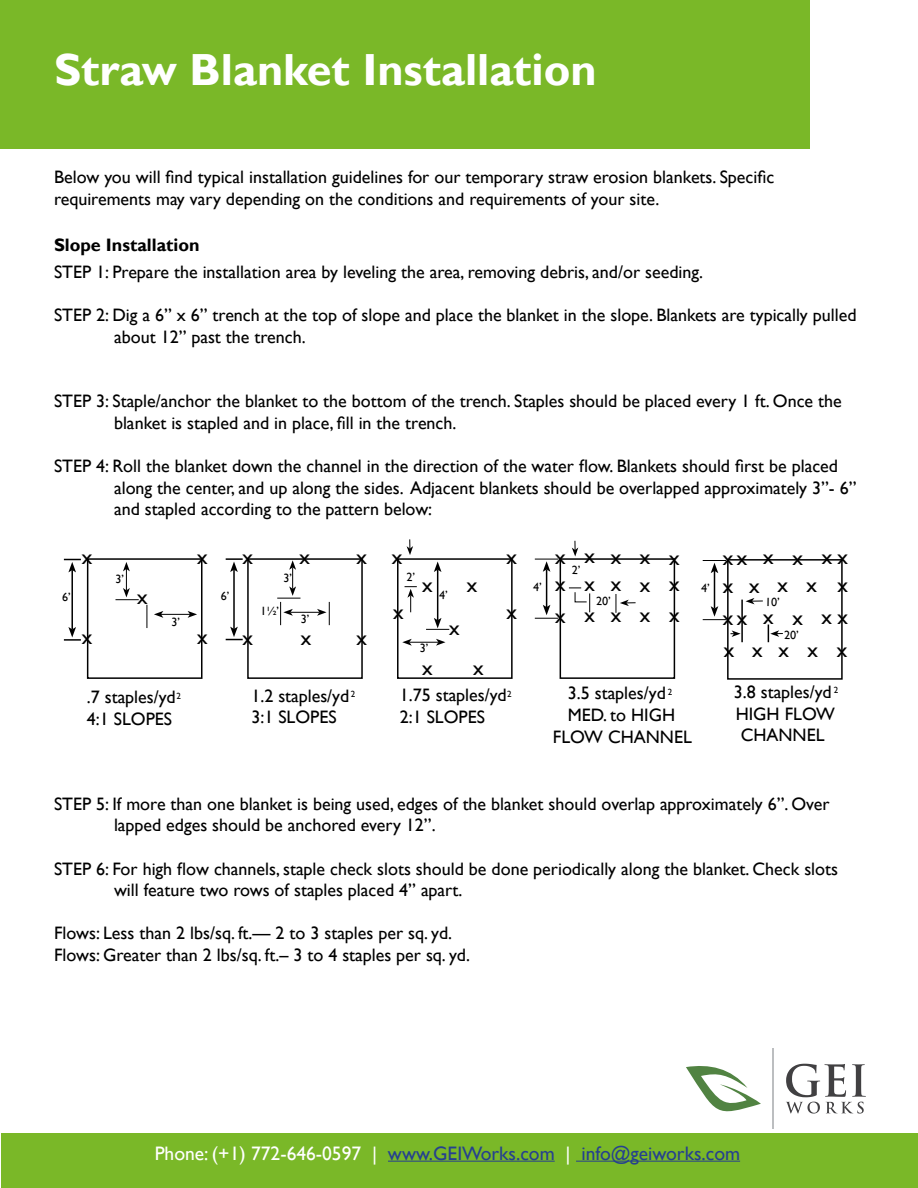
<style>
.page{position:relative;width:918px;height:1188px;background:#fff}
.page>*{position:absolute;margin:0;border:0;box-sizing:border-box;transform-origin:0 0}
.t1{font:700 45px "Gill Sans";color:#fff}
.t2{font:21px/27.5px "Gill Sans";letter-spacing:.845em;color:#000}
.t3{font:21px/33.2px "Gill Sans";letter-spacing:.75em;color:#000}
.t4{font:21px/26.8px "Gill Sans";letter-spacing:.885em;color:#000}
.t5{font:19.5px "Gill Sans";color:#25408f}
.t6{font:18px/21.6px "Gill Sans";color:#000}
.t7{font:700 18px "Gill Sans";color:#000}
.t8{font:12px "Gill Sans";color:#000}
.t9{font:9px "Gill Sans";color:#000}
.s1{color:#fff}
</style>
<div class="page">
<div style="left:0;top:0;width:810px;height:149px;background:#7ab828"></div>
<div style="left:87px;top:558px;width:115px;height:121px;border:2px solid #000"></div>
<hr style="left:71px;top:570px;width:2px;height:59px;background:#000">
<div style="left:247px;top:558px;width:116px;height:121px;border:2px solid #000"></div>
<div style="left:397px;top:558px;width:116px;height:121px;border:2px solid #000"></div>
<div style="left:560px;top:558px;width:115px;height:121px;border:2px solid #000"></div>
<svg style="left:64px;top:559px;width:17px;height:13px"></svg>
<svg style="left:64px;top:627px;width:17px;height:14px"></svg>
<svg style="left:116px;top:562px;width:23px;height:38px"></svg>
<svg style="left:147px;top:605px;width:1px;height:23px"></svg>
<svg style="left:154px;top:611px;width:43px;height:7px"></svg>
<hr style="left:233px;top:570px;width:2px;height:59px;background:#000">
<svg style="left:226px;top:558px;width:17px;height:14px"></svg>
<svg style="left:226px;top:627px;width:17px;height:13px"></svg>
<svg style="left:277px;top:560px;width:53px;height:65px"></svg>
<hr style="left:437px;top:570px;width:1px;height:50px;background:#000">
<svg style="left:434px;top:562px;width:8px;height:10px"></svg>
<svg style="left:426px;top:618px;width:23px;height:12px"></svg>
<svg style="left:402px;top:639px;width:43px;height:7px"></svg>
<svg style="left:407px;top:539px;width:6px;height:16px"></svg>
<hr style="left:546px;top:569px;width:1px;height:38px;background:#000">
<svg style="left:535px;top:605px;width:23px;height:14px"></svg>
<svg style="left:535px;top:559px;width:23px;height:13px"></svg>
<svg style="left:572px;top:541px;width:6px;height:15px"></svg>
<svg style="left:569px;top:588px;width:21px;height:24px"></svg>
<svg style="left:616px;top:594px;width:20px;height:19px"></svg>
<hr style="left:714px;top:571px;width:1px;height:37px;background:#000">
<svg style="left:703px;top:606px;width:23px;height:14px"></svg>
<svg style="left:703px;top:560px;width:23px;height:13px"></svg>
<div style="left:727px;top:559px;width:116px;height:121px;border:2px solid #000"></div>
<svg style="left:730px;top:630px;width:11px;height:7px"></svg>
<hr style="left:741px;top:600px;width:2px;height:42px;background:#000">
<svg style="left:786px;top:1064px;width:80px;height:50px"></svg>
<svg style="left:686px;top:1066px;width:75px;height:46px"></svg>
<hr style="left:772px;top:1048px;width:1px;height:81px;background:#bcbec0">
<div style="left:2px;top:1133px;width:916px;height:55px;background:#7ab828"></div>
<hr style="left:388px;top:1161px;width:167px;height:1px;background:#25408f">
<hr style="left:576px;top:1161px;width:164px;height:1px;background:#25408f">
<svg style="left:405px;top:586px;width:12px;height:26px"></svg>
<svg style="left:746px;top:598px;width:17px;height:7px"></svg>
<svg style="left:768px;top:625px;width:15px;height:17px"></svg>
<h1 class="t1" style="left:54px;top:43px;width:544px">Straw Blanket Installation</h1>
<p class="t6" style="left:54px;top:167px;width:722px">Below you will find typical installation guidelines for our temporary straw erosion blankets. Specific requirements may vary depending on the conditions and requirements of your site.</p>
<p class="t7" style="left:54px;top:234px;width:147px">Slope Installation</p>
<p class="t6" style="left:54px;top:261px;width:651px">STEP 1: Prepare the installation area by leveling the area, removing debris, and/or seeding.</p>
<p class="t6" style="left:114px;top:304px;width:744px;text-indent:-60px">STEP 2: Dig a 6” x 6” trench at the top of slope and place the blanket in the slope. Blankets are typically pulled about 12” past the trench.</p>
<p class="t6" style="left:114px;top:391px;width:729px;text-indent:-60px">STEP 3: Staple/anchor the blanket to the bottom of the trench. Staples should be placed every 1 ft. Once the blanket is stapled and in place, fill in the trench.</p>
<p class="t6" style="left:114px;top:456px;width:744px;text-indent:-60px">STEP 4: Roll the blanket down the channel in the direction of the water flow. Blankets should first be placed along the center, and up along the sides. Adjacent blankets should be overlapped approximately 3”- 6” and stapled according to the pattern below:</p>
<p class="t2" style="left:82px;top:544px;width:12px">x</p>
<p class="t4" style="left:584px;top:544px;width:97px">xxxx xxxx</p>
<p class="t2" style="left:584px;top:601px;width:97px">xxxx</p>
<p class="t2" style="left:507px;top:543px;width:12px">x</p>
<p class="t2" style="left:555px;top:543px;width:12px">x x</p>
<p class="t2" style="left:555px;top:603px;width:12px">x</p>
<p class="t2" style="left:197px;top:544px;width:12px">x</p>
<p class="t2" style="left:723px;top:544px;width:126px">xxx x xx x</p>
<p class="t3" style="left:723px;top:601px;width:126px">xxx x xx xxxxx</p>
<p class="t2" style="left:242px;top:544px;width:12px">x</p>
<p class="t2" style="left:299px;top:544px;width:12px">x</p>
<p class="t2" style="left:357px;top:544px;width:12px">x</p>
<p class="t2" style="left:392px;top:544px;width:12px">x</p>
<p class="t8" style="left:284px;top:571px;width:10px">3’</p>
<p class="t8" style="left:116px;top:572px;width:10px">3’</p>
<p class="t2" style="left:422px;top:571px;width:12px">x</p>
<p class="t2" style="left:467px;top:571px;width:12px">x</p>
<p class="t2" style="left:749px;top:572px;width:100px">xxxx</p>
<p class="t8" style="left:221px;top:589px;width:10px">6’</p>
<p class="t8" style="left:62px;top:590px;width:10px">6’</p>
<p class="t2" style="left:137px;top:584px;width:12px">x</p>
<p class="t8" style="left:260px;top:604px;width:20px">1½’</p>
<p class="t2" style="left:393px;top:599px;width:12px">x</p>
<p class="t2" style="left:507px;top:599px;width:12px">x</p>
<p class="t8" style="left:301px;top:612px;width:10px">3’</p>
<p class="t8" style="left:171px;top:615px;width:10px">3’</p>
<p class="t2" style="left:449px;top:614px;width:12px">x</p>
<p class="t2" style="left:82px;top:624px;width:12px">x</p>
<p class="t2" style="left:197px;top:624px;width:12px">x</p>
<p class="t2" style="left:242px;top:625px;width:12px">x</p>
<p class="t2" style="left:301px;top:625px;width:12px">x</p>
<p class="t2" style="left:357px;top:625px;width:12px">x</p>
<p class="t8" style="left:420px;top:641px;width:10px">3’</p>
<p class="t2" style="left:422px;top:655px;width:12px">x</p>
<p class="t2" style="left:473px;top:655px;width:12px">x</p>
<p class="t9" style="left:668px;top:687px;width:6px">2</p>
<p class="t6" style="left:734px;top:681px;width:103px">3.8 staples/yd<br>HIGH FLOW<br>CHANNEL</p>
<p class="t9" style="left:834px;top:685px;width:6px">2</p>
<p class="t6" style="left:87px;top:687px;width:90px">.7 staples/yd<br>4:1 SLOPES</p>
<p class="t9" style="left:176px;top:690px;width:6px">2</p>
<p class="t6" style="left:251px;top:685px;width:99px">1.2 staples/yd<br>3:1 SLOPES</p>
<p class="t9" style="left:351px;top:688px;width:6px">2</p>
<p class="t6" style="left:400px;top:685px;width:108px">1.75 staples/yd<br>2:1 SLOPES</p>
<p class="t9" style="left:507px;top:688px;width:6px">2</p>
<p class="t6" style="left:568px;top:683px;width:99px">3.5 staples/yd</p>
<p class="t6" style="left:568px;top:705px;width:109px">MED. to HIGH</p>
<p class="t6" style="left:553px;top:726px;width:140px">FLOW CHANNEL</p>
<p class="t6" style="left:114px;top:793px;width:717px;text-indent:-60px">STEP 5: If more than one blanket is being used, edges of the blanket should overlap approximately 6”. Over lapped edges should be anchored every 12”.</p>
<p class="t6" style="left:114px;top:858px;width:726px;text-indent:-60px">STEP 6: For high flow channels, staple check slots should be done periodically along the blanket. Check slots will feature two rows of staples placed 4” apart.</p>
<p class="t6" style="left:54px;top:923px;width:418px">Flows: Less than 2 lbs/sq. ft.— 2 to 3 staples per sq. yd.<br>Flows: Greater than 2 lbs/sq. ft.– 3 to 4 staples per sq. yd.</p>
<p class="t5" style="left:155px;top:1142px;width:587px"><span class="s1">Phone: (+1) 772-646-0597 |</span> www.GEIWorks.com <span class="s1">|</span> info@geiworks.com</p>
</div>
